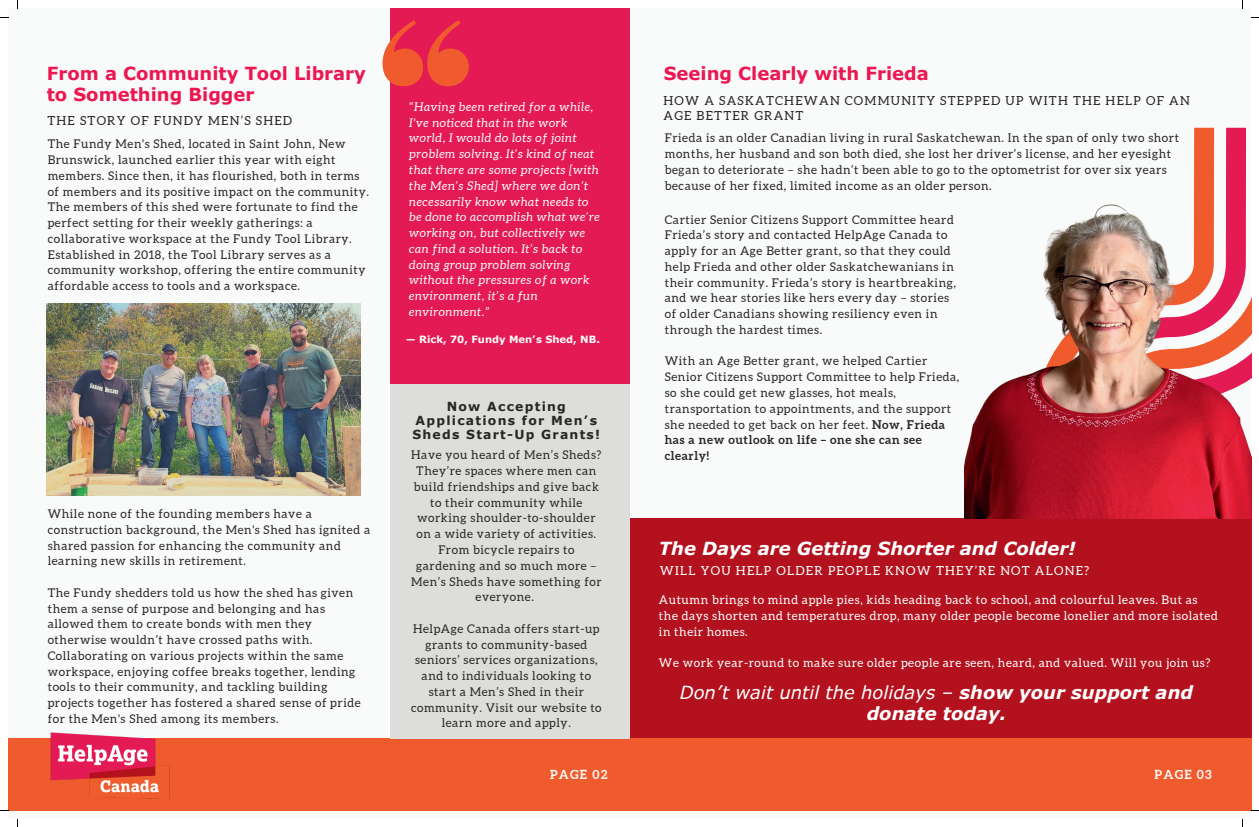
<style>
.page{position:relative;width:1259px;height:827px;background:#fff}
.page>*{position:absolute;margin:0;border:0;box-sizing:border-box;transform-origin:0 0}
.t1{font:italic 700 18px/21px "Verdana Pro";color:#fff;text-align:center}
.t2{font:700 18px/21px "Verdana Pro";color:#ec1650}
.t3{font:12.4px/14.8px "Aleo";letter-spacing:.1em;color:#292726}
.t4{font:700 12.4px/14.2px "Verdana Pro";letter-spacing:.1em;color:#292726;text-align:center}
.t5{font:12.4px "Aleo";letter-spacing:.1em;color:#fff}
.t6{font:700 12.4px "Aleo";letter-spacing:.1em;color:#fcfcfc}
.t7{font:12px/15.8px "Aleo";letter-spacing:.05em;color:#292726}
.t8{font:italic 12px/15.8px "Aleo";letter-spacing:.05em;color:#fcfcfc}
.t9{font:12px/15.8px "Aleo";letter-spacing:.05em;color:#fff}
.t10{font:700 10px "Verdana Pro";color:#fcfcfc}
.s1{font-weight:700}
.s2{font-weight:400}
</style>
<div class="page">
<div style="left:8px;top:8px;width:1242px;height:810px;background:#f9fafa"></div>
<div style="left:390px;top:8px;width:240px;height:392px;background:#e41a54"></div>
<img style="left:46px;top:303px;width:315px;height:192px">
<svg style="left:1194px;top:128px;width:19px;height:31px"></svg>
<div style="left:629px;top:517px;width:621px;height:233px;background:#b3111d"></div>
<div style="left:8px;top:738px;width:1242px;height:72px;background:#f05b2e"></div>
<svg style="left:382px;top:20px;width:86px;height:66px"></svg>
<div style="left:390px;top:384px;width:240px;height:354px;background:#dddddb"></div>
<img style="left:50px;top:732px;width:120px;height:67px">
<img style="left:963px;top:159px;width:287px;height:359px">
<h1 class="t2" style="left:47px;top:63px;width:320px">From a Community Tool Library to Something Bigger</h1>
<p class="t3" style="left:47px;top:113px;width:246px">THE STORY OF FUNDY MEN’S SHED</p>
<p class="t7" style="left:48px;top:136px;width:323px">The Fundy Men's Shed, located in Saint John, New Brunswick, launched earlier this year with eight members. Since then, it has flourished, both in terms of members and its positive impact on the community.<br>The members of this shed were fortunate to find the perfect setting for their weekly gatherings: a collaborative workspace at the Fundy Tool Library.<br>Established in 2018, the Tool Library serves as a community workshop, offering the entire community affordable access to tools and a workspace.</p>
<p class="t7" style="left:48px;top:505px;width:324px">While none of the founding members have a construction background, the Men's Shed has ignited a shared passion for enhancing the community and learning new skills in retirement.</p>
<p class="t7" style="left:48px;top:584px;width:314px">The Fundy shedders told us how the shed has given them a sense of purpose and belonging and has allowed them to create bonds with men they otherwise wouldn’t have crossed paths with.<br>Collaborating on various projects within the same workspace, enjoying coffee breaks together, lending tools to their community, and tackling building projects together has fostered a shared sense of pride for the Men's Shed among its members.</p>
<p class="t8" style="left:409px;top:98px;width:192px">“Having been retired for a while,<br>I've noticed that in the work world, I would do lots of joint problem solving. It’s kind of neat that there are some projects [with the Men’s Shed] where we don’t necessarily know what needs to be done to accomplish what we’re working on, but collectively we can find a solution. It’s back to doing group problem solving without the pressures of a work environment, it’s a fun environment.”</p>
<p class="t10" style="left:406px;top:333px;width:196px">— Rick, 70, Fundy Men’s Shed, NB.</p>
<p class="t4" style="left:412px;top:399px;width:189px">Now Accepting<br>Applications for Men’s<br>Sheds Start-Up Grants!</p>
<p class="t7" style="left:411px;top:447px;width:192px;text-align:center">Have you heard of Men’s Sheds?<br>They’re spaces where men can build friendships and give back to their community while working shoulder-to-shoulder on a wide variety of activities.<br>From bicycle repairs to gardening and so much more –<br>Men’s Sheds have something for everyone.</p>
<p class="t7" style="left:411px;top:620px;width:192px;text-align:center">HelpAge Canada offers start-up grants to community-based seniors’ services organizations, and to individuals looking to start a Men’s Shed in their community. Visit our website to learn more and apply.</p>
<p class="t6" style="left:550px;top:766px;width:59px">PAGE 02</p>
<h1 class="t2" style="left:663px;top:63px;width:266px">Seeing Clearly with Frieda</h1>
<p class="t3" style="left:663px;top:93px;width:527px">HOW A SASKATCHEWAN COMMUNITY STEPPED UP WITH THE HELP OF AN<br>AGE BETTER GRANT</p>
<p class="t7" style="left:664px;top:130px;width:515px">Frieda is an older Canadian living in rural Saskatchewan. In the span of only two short months, her husband and son both died, she lost her driver’s license, and her eyesight began to deteriorate – she hadn’t been able to go to the optometrist for over six years because of her fixed, limited income as an older person.</p>
<p class="t7" style="left:664px;top:211px;width:293px">Cartier Senior Citizens Support Committee heard Frieda’s story and contacted HelpAge Canada to apply for an Age Better grant, so that they could help Frieda and other older Saskatchewanians in their community. Frieda’s story is heartbreaking, and we hear stories like hers every day – stories of older Canadians showing resiliency even in through the hardest times.</p>
<p class="t7" style="left:664px;top:353px;width:296px">With an Age Better grant, we helped Cartier Senior Citizens Support Committee to help Frieda, so she could get new glasses, hot meals, transportation to appointments, and the support she needed to get back on her feet. <span class="s1">Now, Frieda has a new outlook on life – one she can see clearly!</span></p>
<h1 class="t1" style="left:658px;top:537px;width:418px">The Days are Getting Shorter and Colder!</h1>
<p class="t5" style="left:659px;top:562px;width:431px">WILL YOU HELP OLDER PEOPLE KNOW THEY’RE NOT ALONE?</p>
<p class="t9" style="left:658px;top:591px;width:560px">Autumn brings to mind apple pies, kids heading back to school, and colourful leaves. But as the days shorten and temperatures drop, many older people become lonelier and more isolated in their homes.</p>
<p class="t9" style="left:658px;top:654px;width:553px">We work year-round to make sure older people are seen, heard, and valued. Will you join us?</p>
<h1 class="t1" style="left:679px;top:681px;width:514px"><span class="s2">Don’t wait until the holidays –</span> show your support and donate today.</h1>
<p class="t6" style="left:1154px;top:766px;width:59px">PAGE 03</p>
</div>
